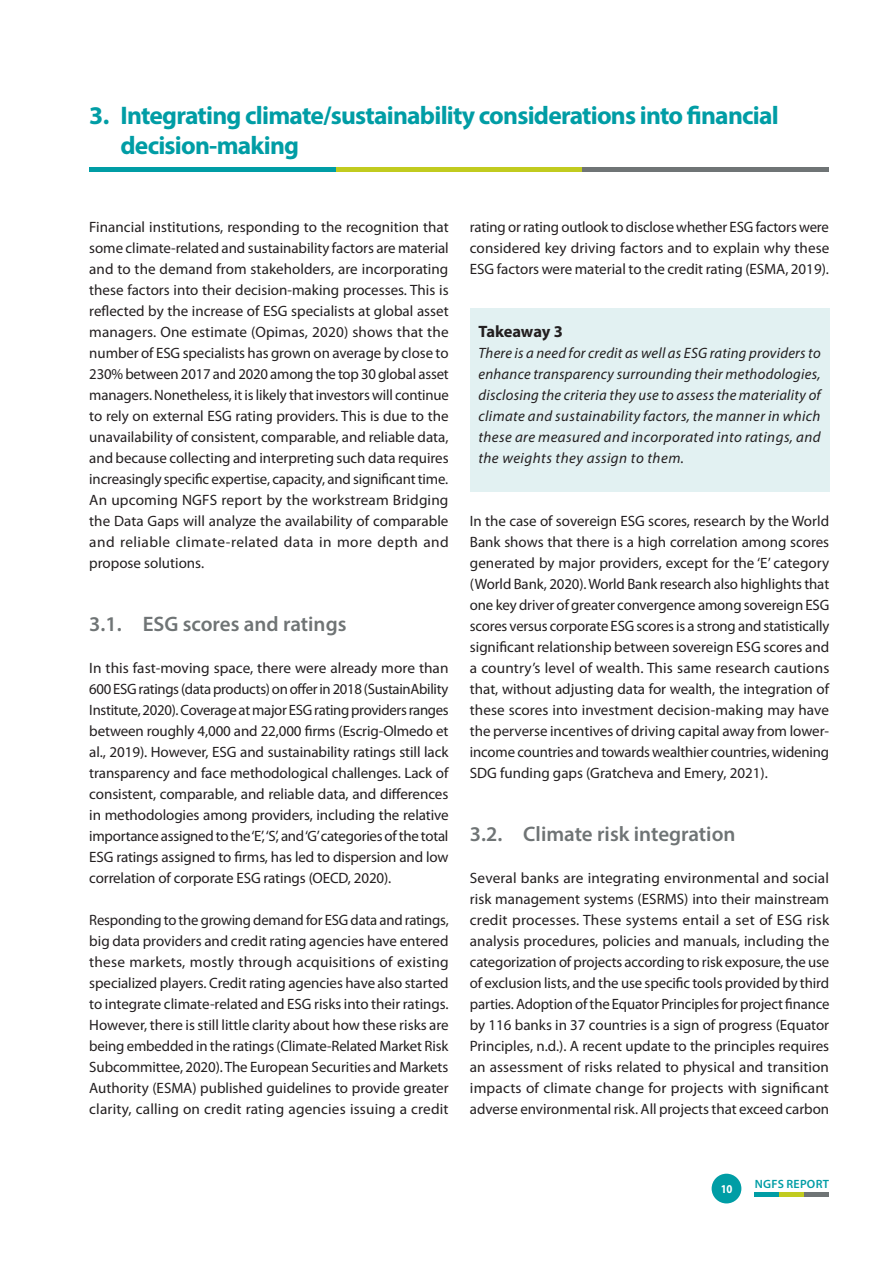
<style>
.page{position:relative;width:893px;height:1263px;background:#fff}
.page>*{position:absolute;margin:0;border:0;box-sizing:border-box;transform-origin:0 0}
.t1{font:700 25.5px/30.6px "Myriad Pro";letter-spacing:-.03em;color:#009da5}
.t2{font:600 21px "Myriad Pro";color:#6f7475}
.t3{font:700 16.5px "Myriad Pro";letter-spacing:-.01em;color:#231f20}
.t4{font:15px/21px "Myriad Pro";color:#231f20;text-align:justify}
.t5{font:italic 15px/21px "Myriad Pro";letter-spacing:.03em;color:#231f20;text-align:justify}
.t6{font:600 12px "Myriad Pro";letter-spacing:.02em;color:#009da5}
.t7{font:700 12px "Myriad Pro";color:#fff;scale:.9 1}
</style>
<div class="page">
<div style="left:754px;top:1192px;width:25px;height:5px;background:#009da5"></div>
<div style="left:779px;top:1192px;width:25px;height:5px;background:#c1cb1f"></div>
<div style="left:804px;top:1192px;width:25px;height:5px;background:#6f7475"></div>
<div style="left:712px;top:1174px;width:29px;height:29px;background:#009da5;border-radius:50%"></div>
<div style="left:89px;top:167px;width:247px;height:5px;background:#009da5"></div>
<hr style="left:336px;top:167px;width:247px;height:4px;background:#c1cb1f">
<hr style="left:583px;top:167px;width:246px;height:4px;background:#6f7475">
<div style="left:470px;top:309px;width:359px;height:183px;background:#e2f1f2"></div>
<h1 class="t1" style="left:121px;top:99px;width:660px;text-indent:-31px">3. Integrating climate/sustainability considerations into financial decision-making</h1>
<p class="t4" style="left:89px;top:217px;width:361px">Financial institutions, responding to the recognition that some climate-related and sustainability factors are material and to the demand from stakeholders, are incorporating these factors into their decision-making processes. This is reflected by the increase of ESG specialists at global asset managers. One estimate (Opimas, 2020) shows that the number of ESG specialists has grown on average by close to 230% between 2017 and 2020 among the top 30 global asset managers. Nonetheless, it is likely that investors will continue to rely on external ESG rating providers. This is due to the unavailability of consistent, comparable, and reliable data, and because collecting and interpreting such data requires increasingly specific expertise, capacity, and significant time.<br>An upcoming NGFS report by the workstream Bridging the Data Gaps will analyze the availability of comparable and reliable climate-related data in more depth and propose solutions.</p>
<h2 class="t2" style="left:89px;top:611px;width:259px">3.1. ESG scores and ratings</h2>
<p class="t4" style="left:89px;top:658px;width:361px">In this fast-moving space, there were already more than 600ESG ratings (data products) on offer in 2018 (SustainAbility Institute, 2020). Coverage at major ESG rating providers ranges between roughly 4,000 and 22,000 firms (Escrig-Olmedo et al., 2019). However, ESG and sustainability ratings still lack transparency and face methodological challenges. Lack of consistent, comparable, and reliable data, and differences in methodologies among providers, including the relative importance assigned to the ‘E’, ‘S’, and ‘G’categories of the total ESG ratings assigned to firms, has led to dispersion and low correlation of corporate ESG ratings (OECD, 2020).</p>
<p class="t4" style="left:89px;top:910px;width:361px">Responding to the growing demand for ESG data and ratings, big data providers and credit rating agencies have entered these markets, mostly through acquisitions of existing specialized players. Credit rating agencies have also started to integrate climate-related and ESG risks into their ratings.<br>However, there is still little clarity about how these risks are being embedded in the ratings (Climate-Related Market Risk Subcommittee, 2020). The European Securities and Markets Authority (ESMA) published guidelines to provide greater clarity, calling on credit rating agencies issuing a credit</p>
<p class="t4" style="left:470px;top:217px;width:361px">rating or rating outlook to disclose whether ESG factors were considered key driving factors and to explain why these ESG factors were material to the credit rating (ESMA, 2019).</p>
<p class="t3" style="left:478px;top:321px;width:86px">Takeaway 3</p>
<p class="t5" style="left:478px;top:343px;width:344px">There is a need for credit as well as ESG rating providers to enhance transparency surrounding their methodologies, disclosing the criteria they use to assess the materiality of climate and sustainability factors, the manner in which these are measured and incorporated into ratings, and the weights they assign to them.</p>
<p class="t4" style="left:470px;top:511px;width:361px">In the case of sovereign ESG scores, research by the World Bank shows that there is a high correlation among scores generated by major providers, except for the ‘E’ category (World Bank, 2020). World Bank research also highlights that one key driver of greater convergence among sovereign ESG scores versus corporate ESG scores is a strong and statistically significant relationship between sovereign ESG scores and a country’s level of wealth. This same research cautions that, without adjusting data for wealth, the integration of these scores into investment decision-making may have the perverse incentives of driving capital away from lower&shy;income countries and towards wealthier countries, widening SDG funding gaps (Gratcheva and Emery, 2021).</p>
<h2 class="t2" style="left:470px;top:821px;width:267px">3.2. Climate risk integration</h2>
<p class="t4" style="left:470px;top:868px;width:361px">Several banks are integrating environmental and social risk management systems (ESRMS) into their mainstream credit processes. These systems entail a set of ESG risk analysis procedures, policies and manuals, including the categorization of projects according to risk exposure, the use of exclusion lists, and the use specific tools provided by third parties. Adoption of the Equator Principles for project finance by 116 banks in 37 countries is a sign of progress (Equator Principles, n.d.). A recent update to the principles requires an assessment of risks related to physical and transition impacts of climate change for projects with significant adverse environmental risk. All projects that exceed carbon</p>
<p class="t7" style="left:721px;top:1181px;width:14px">10</p>
<p class="t6" style="left:755px;top:1177px;width:76px">NGFS REPORT</p>
</div>
